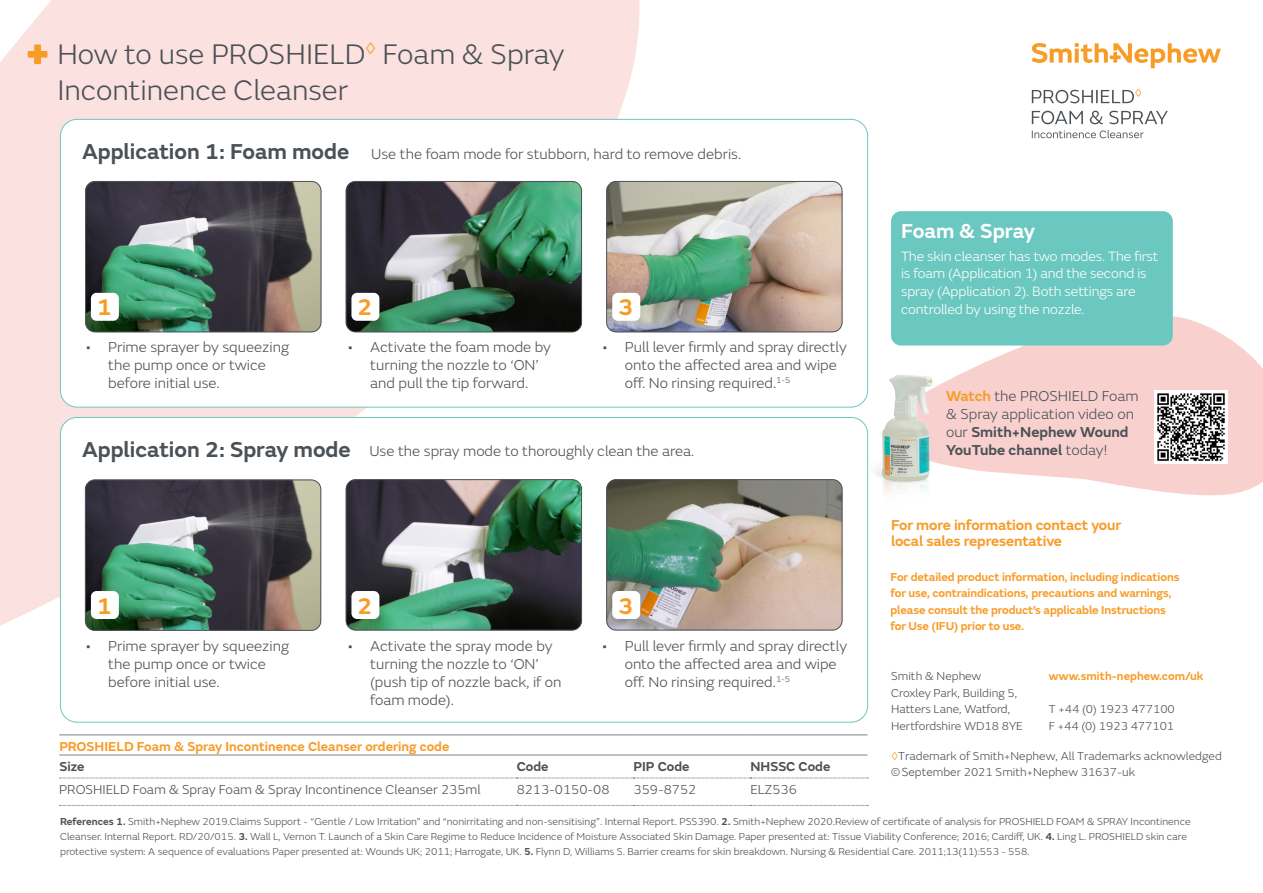
<style>
.page{position:relative;width:1263px;height:893px;background:#fff}
.page>*{position:absolute;margin:0;border:0;box-sizing:border-box;transform-origin:0 0}
.Large_text{font:300 29.55px/35.4px "SN Emeric";color:#4b5156}
.t1{font:600 23.7px "SN Emeric";color:#f89c28}
.Section_Heading{font:600 22.5px "SN Emeric";color:#4b5156}
.Heading_1{font:600 21.15px "SN Emeric";color:#fff}
.Bullets{font:300 15px/18px "SN Emeric";color:#4b5156}
.Body_10pt{font:600 15px/16.5px "SN Emeric";letter-spacing:-.01em;color:#f89c28}
.Body_text{font:300 14.1px/17.5px "SN Emeric";letter-spacing:-.01em;color:#fff}
.Body_text-2{font:300 13.5px "SN Emeric";color:#4b5156}
.Body_text-3{font:600 13.5px "SN Emeric";color:#f89c28}
.Body_text-4{font:600 13.5px "SN Emeric";color:#4b5156}
.Address{font:300 12px/16.5px "SN Emeric";color:#4b5156}
.Body_10pt-2{font:600 12px/16.5px "SN Emeric";letter-spacing:-.01em;color:#f89c28}
.Address-2{font:600 12px "SN Emeric";color:#f89c28}
.Address-3{font:300 10.5px/15px "SN Emeric";color:#4b5156}
.s1{font-weight:600;color:#f89c28}
.s2{font-weight:600}
.s3{color:#f89c28}
</style>
<div class="page">
<svg style="left:0;top:0;width:668px;height:626px;background:#fae4e3"></svg>
<svg style="left:1032px;top:111px;width:136px;height:13px"></svg>
<svg style="left:1032px;top:89px;width:109px;height:14px"></svg>
<svg style="left:1032px;top:130px;width:112px;height:8px"></svg>
<svg style="left:1032px;top:43px;width:189px;height:25px"></svg>
<div style="left:28px;top:51px;width:19px;height:7px;background:#f89c28"></div>
<div style="left:34px;top:44px;width:7px;height:20px;background:#f89c28"></div>
<svg style="left:891px;top:316px;width:372px;height:180px;fill:#f8d1cf"></svg>
<img style="left:831px;top:363px;width:111px;height:157px">
<img style="left:1154px;top:391px;width:73px;height:73px">
<div style="left:891px;top:211px;width:282px;height:135px;background:#6bc8c0;border-radius:10px"></div>
<hr style="left:59px;top:755px;width:458px;height:1px;background:#7f8287">
<hr style="left:517px;top:755px;width:117px;height:1px;background:#7f8287">
<hr style="left:634px;top:755px;width:116px;height:1px;background:#7f8287">
<hr style="left:750px;top:755px;width:117px;height:1px;background:#7f8287">
<svg style="left:60px;top:778px;width:808px;height:1px"></svg>
<svg style="left:60px;top:805px;width:808px;height:1px"></svg>
<hr style="left:59px;top:735px;width:458px;height:1px;background:#7f8287">
<hr style="left:517px;top:735px;width:117px;height:1px;background:#7f8287">
<hr style="left:634px;top:735px;width:116px;height:1px;background:#7f8287">
<hr style="left:750px;top:735px;width:117px;height:1px;background:#7f8287">
<div style="left:60px;top:119px;width:808px;height:288px;background:#fff;border-radius:17px"></div>
<img style="left:346px;top:181px;width:236px;height:151px">
<div style="left:346px;top:181px;width:236px;height:151px;border:1px solid #4b5156;border-radius:9px"></div>
<img style="left:608px;top:181px;width:234px;height:151px">
<div style="left:606px;top:181px;width:236px;height:151px;border:1px solid #4b5156;border-radius:9px"></div>
<img style="left:87px;top:181px;width:234px;height:151px">
<div style="left:85px;top:181px;width:236px;height:151px;border:1px solid #4b5156;border-radius:9px"></div>
<div style="left:91px;top:293px;width:28px;height:28px;background:#fff;border-radius:6px"></div>
<div style="left:612px;top:293px;width:28px;height:28px;background:#fff;border-radius:6px"></div>
<div style="left:351px;top:293px;width:28px;height:28px;background:#fff;border-radius:6px"></div>
<div style="left:60px;top:417px;width:808px;height:305px;background:#fff;border-radius:17px"></div>
<img style="left:346px;top:481px;width:236px;height:149px">
<div style="left:346px;top:479px;width:236px;height:151px;border:1px solid #4b5156;border-radius:9px"></div>
<img style="left:607px;top:480px;width:235px;height:150px">
<div style="left:606px;top:479px;width:236px;height:151px;border:1px solid #4b5156;border-radius:9px"></div>
<img style="left:85px;top:480px;width:236px;height:149px">
<div style="left:85px;top:480px;width:236px;height:151px;border:1px solid #4b5156;border-radius:9px"></div>
<div style="left:612px;top:591px;width:28px;height:28px;background:#fff;border-radius:6px"></div>
<div style="left:351px;top:591px;width:28px;height:28px;background:#fff;border-radius:6px"></div>
<div style="left:91px;top:591px;width:28px;height:28px;background:#fff;border-radius:6px"></div>
<p class="Large_text" style="left:57px;top:36px;width:508px">How to use PROSHIELD<sup>◊</sup> Foam &amp; Spray<br>Incontinence Cleanser</p>
<p class="Section_Heading" style="left:82px;top:137px;width:269px">Application 1: Foam mode</p>
<p class="Bullets" style="left:371px;top:145px;width:372px">Use the foam mode for stubborn, hard to remove debris.</p>
<p class="t1" style="left:97px;top:292px;width:17px">1</p>
<p class="t1" style="left:357px;top:292px;width:17px">2</p>
<p class="t1" style="left:618px;top:292px;width:17px">3</p>
<p class="Bullets" style="left:108px;top:338px;width:182px;text-indent:-22px">• Prime sprayer by squeezing the pump once or twice before initial use.</p>
<p class="Bullets" style="left:370px;top:338px;width:182px;text-indent:-22px">• Activate the foam mode by turning the nozzle to ‘ON’ and pull the tip forward.</p>
<p class="Bullets" style="left:625px;top:338px;width:223px;text-indent:-22px">• Pull lever firmly and spray directly onto the affected area and wipe off. No rinsing required.<sup>1-5</sup></p>
<p class="Section_Heading" style="left:82px;top:435px;width:270px">Application 2: Spray mode</p>
<p class="Bullets" style="left:369px;top:442px;width:327px">Use the spray mode to thoroughly clean the area.</p>
<p class="t1" style="left:97px;top:591px;width:17px">1</p>
<p class="t1" style="left:357px;top:591px;width:17px">2</p>
<p class="t1" style="left:618px;top:591px;width:17px">3</p>
<p class="Bullets" style="left:108px;top:637px;width:182px;text-indent:-22px">• Prime sprayer by squeezing the pump once or twice before initial use.</p>
<p class="Bullets" style="left:370px;top:637px;width:193px;text-indent:-22px">• Activate the spray mode by turning the nozzle to ‘ON’ (push tip of nozzle back, if on foam mode).</p>
<p class="Bullets" style="left:625px;top:637px;width:224px;text-indent:-22px">• Pull lever firmly and spray directly onto the affected area and wipe off. No rinsing required.<sup>1-5</sup></p>
<p class="Heading_1" style="left:901px;top:218px;width:135px">Foam &amp; Spray</p>
<p class="Body_text" style="left:901px;top:247px;width:259px">The skin cleanser has two modes. The first is foam (Application 1) and the second is spray (Application 2). Both settings are controlled by using the nozzle.</p>
<p class="Bullets" style="left:946px;top:387px;width:194px"><span class="s1">Watch</span> the PROSHIELD Foam &amp; Spray application video on our <span class="s2">Smith+Nephew Wound<br>YouTube channel</span> today!</p>
<p class="Body_10pt" style="left:891px;top:517px;width:232px">For more information contact your local sales representative</p>
<p class="Body_10pt-2" style="left:890px;top:568px;width:290px">For detailed product information, including indications for use, contraindications, precautions and warnings, please consult the product’s applicable Instructions for Use (IFU) prior to use.</p>
<p class="Address" style="left:891px;top:668px;width:133px">Smith &amp; Nephew<br>Croxley Park, Building 5,<br>Hatters Lane, Watford,<br>Hertfordshire WD18 8YE</p>
<p class="Address-2" style="left:1049px;top:668px;width:156px">www.smith-nephew.com/uk</p>
<p class="Address" style="left:1049px;top:701px;width:127px">T +44 (0) 1923 477100<br>F +44 (0) 1923 477101</p>
<p class="Body_text-3" style="left:59px;top:738px;width:391px">PROSHIELD Foam &amp; Spray Incontinence Cleanser ordering code</p>
<p class="Body_text-4" style="left:59px;top:758px;width:27px">Size</p>
<p class="Body_text-4" style="left:517px;top:758px;width:33px">Code</p>
<p class="Body_text-4" style="left:634px;top:758px;width:57px">PIP Code</p>
<p class="Body_text-4" style="left:750px;top:758px;width:81px">NHSSC Code</p>
<p class="Body_text-2" style="left:59px;top:781px;width:423px">PROSHIELD Foam &amp; Spray Foam &amp; Spray Incontinence Cleanser 235ml</p>
<p class="Body_text-2" style="left:517px;top:781px;width:94px">8213-0150-08</p>
<p class="Body_text-2" style="left:634px;top:781px;width:64px">359-8752</p>
<p class="Body_text-2" style="left:750px;top:781px;width:48px">ELZ536</p>
<p class="Address" style="left:891px;top:748px;width:332px"><span class="s3">◊</span>Trademark of Smith+Nephew, All Trademarks acknowledged ©September 2021 Smith+Nephew 31637-uk</p>
<p class="Address-3" style="left:60px;top:814px;width:1132px"><span class="s2">References 1.</span> Smith+Nephew 2019.Claims Support - “Gentle / Low Irritation” and “nonirritating and non-sensitising”. Internal Report. PSS390. <span class="s2">2.</span> Smith+Nephew 2020.Review of certificate of analysis for PROSHIELD FOAM &amp; SPRAY Incontinence<br>Cleanser. Internal Report. RD/20/015. <span class="s2">3.</span> Wall L, Vernon T. Launch of a Skin Care Regime to Reduce Incidence of Moisture Associated Skin Damage. Paper presented at: Tissue Viability Conference; 2016; Cardiff, UK. <span class="s2">4.</span> Ling L. PROSHIELD skin care protective system: A sequence of evaluations Paper presented at: Wounds UK; 2011; Harrogate, UK. <span class="s2">5.</span> Flynn D, Williams S. Barrier creams for skin breakdown. Nursing &amp; Residential Care. 2011;13(11):553 - 558.</p>
</div>
